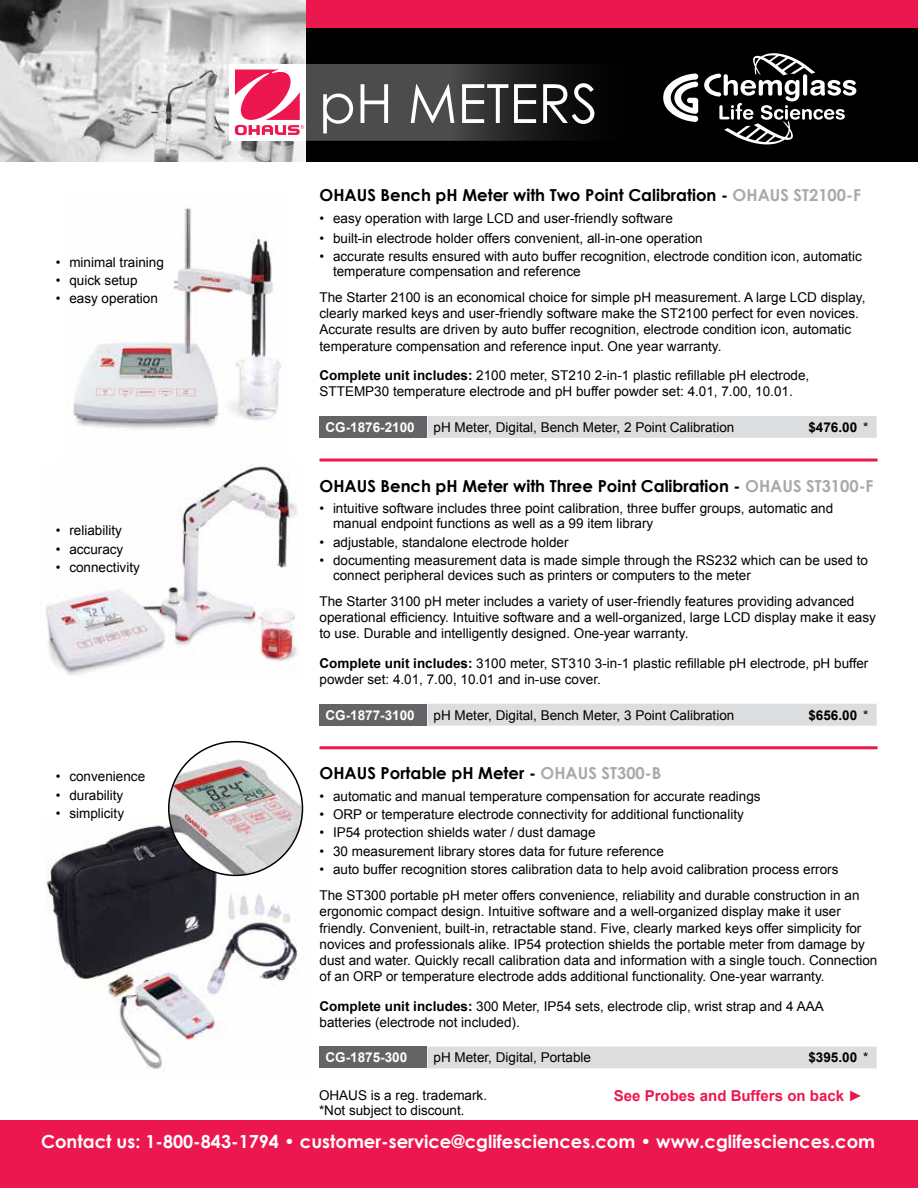
<style>
.page{position:relative;width:918px;height:1188px;background:#fff}
.page>*{position:absolute;margin:0;border:0;box-sizing:border-box;transform-origin:0 0}
.t1{font:54px "Century Gothic";color:#fff}
.t2{font:700 18px "Century Gothic";color:#fff}
.t3{font:700 16.5px "Century Gothic";color:#000}
.t4{font:700 15px "Arial";color:#ed174f}
.t5{font:13.5px/16.2px "Arial";color:#000}
.t6{font:700 13.5px "Arial";color:#fff}
.t7{font:700 13.5px "Arial";color:#000}
.s1{color:#a7a9ac}
.s2{font-weight:700}
.s3{font-weight:400}
</style>
<div class="page">
<div style="left:0;top:0;width:918px;height:162px;background:#000"></div>
<div style="left:306px;top:0;width:612px;height:28px;background:#ed174f"></div>
<div style="left:0;top:1120px;width:918px;height:68px;background:#ed174f"></div>
<svg style="left:663px;top:73px;width:35px;height:49px"></svg>
<svg style="left:704px;top:53px;width:152px;height:91px"></svg>
<img style="left:0;top:0;width:306px;height:162px">
<svg style="left:306px;top:64px;width:271px;height:76px;background:#3a3a3a"></svg>
<div style="left:230px;top:64px;width:76px;height:76px;background:#fff"></div>
<svg style="left:235px;top:70px;width:69px;height:65px"></svg>
<img style="left:73px;top:207px;width:209px;height:257px">
<hr style="left:320px;top:459px;width:558px;height:3px;background:#ed174f">
<hr style="left:320px;top:746px;width:558px;height:3px;background:#ed174f">
<div style="left:320px;top:416px;width:108px;height:22px;background:#636466"></div>
<div style="left:428px;top:416px;width:449px;height:22px;background:#dcddde"></div>
<div style="left:320px;top:704px;width:108px;height:22px;background:#636466"></div>
<div style="left:428px;top:704px;width:449px;height:22px;background:#dcddde"></div>
<div style="left:320px;top:1047px;width:108px;height:21px;background:#636466"></div>
<div style="left:428px;top:1047px;width:449px;height:21px;background:#dcddde"></div>
<img style="left:46px;top:817px;width:257px;height:252px">
<img style="left:46px;top:464px;width:252px;height:211px">
<img style="left:169px;top:742px;width:133px;height:133px;border-radius:67px">
<p class="t5" style="left:56px;top:254px;width:110px">• minimal training</p>
<p class="t5" style="left:56px;top:272px;width:83px">• quick setup</p>
<p class="t5" style="left:56px;top:291px;width:104px">• easy operation</p>
<p class="t5" style="left:56px;top:523px;width:68px">• reliability</p>
<p class="t5" style="left:56px;top:541px;width:69px">• accuracy</p>
<p class="t5" style="left:56px;top:559px;width:86px">• connectivity</p>
<p class="t5" style="left:56px;top:769px;width:91px">• convenience</p>
<p class="t5" style="left:56px;top:787px;width:69px">• durability</p>
<p class="t5" style="left:56px;top:805px;width:70px">• simplicity</p>
<h1 class="t1" style="left:319px;top:66px;width:280px">pH METERS</h1>
<p class="t3" style="left:320px;top:183px;width:543px">OHAUS Bench pH Meter with Two Point Calibration - <span class="s1">OHAUS ST2100-F</span></p>
<p class="t5" style="left:320px;top:210px;width:355px">• easy operation with large LCD and user-friendly software</p>
<p class="t5" style="left:320px;top:230px;width:385px">• built-in electrode holder offers convenient, all-in-one operation</p>
<p class="t5" style="left:333px;top:249px;width:530px;line-height:15px;text-indent:-14px">• accurate results ensured with auto buffer recognition, electrode condition icon, automatic temperature compensation and reference</p>
<p class="t5" style="left:320px;top:289px;width:548px">The Starter 2100 is an economical choice for simple pH measurement. A large LCD display, clearly marked keys and user-friendly software make the ST2100 perfect for even novices.<br>Accurate results are driven by auto buffer recognition, electrode condition icon, automatic temperature compensation and reference input. One year warranty.</p>
<p class="t5" style="left:320px;top:368px;width:491px"><span class="s2">Complete unit includes:</span> 2100 meter, ST210 2-in-1 plastic refillable pH electrode,<br>STTEMP30 temperature electrode and pH buffer powder set: 4.01, 7.00, 10.01.</p>
<p class="t6" style="left:326px;top:418px;width:91px">CG-1876-2100</p>
<p class="t5" style="left:434px;top:419px;width:302px">pH Meter, Digital, Bench Meter, 2 Point Calibration</p>
<p class="t7" style="left:808px;top:418px;width:62px">$476.00 <span class="s3">*</span></p>
<p class="t3" style="left:320px;top:473px;width:556px">OHAUS Bench pH Meter with Three Point Calibration - <span class="s1">OHAUS ST3100-F</span></p>
<p class="t5" style="left:333px;top:501px;width:502px;line-height:15px;text-indent:-14px">• intuitive software includes three point calibration, three buffer groups, automatic and manual endpoint functions as well as a 99 item library</p>
<p class="t5" style="left:320px;top:534px;width:251px">• adjustable, standalone electrode holder</p>
<p class="t5" style="left:333px;top:553px;width:537px;line-height:15px;text-indent:-14px">• documenting measurement data is made simple through the RS232 which can be used to connect peripheral devices such as printers or computers to the meter</p>
<p class="t5" style="left:320px;top:593px;width:558px">The Starter 3100 pH meter includes a variety of user-friendly features providing advanced operational efficiency. Intuitive software and a well-organized, large LCD display make it easy to use. Durable and intelligently designed. One-year warranty.</p>
<p class="t5" style="left:320px;top:655px;width:550px"><span class="s2">Complete unit includes:</span> 3100 meter, ST310 3-in-1 plastic refillable pH electrode, pH buffer powder set: 4.01, 7.00, 10.01 and in-use cover.</p>
<p class="t6" style="left:326px;top:706px;width:91px">CG-1877-3100</p>
<p class="t5" style="left:434px;top:707px;width:302px">pH Meter, Digital, Bench Meter, 3 Point Calibration</p>
<p class="t7" style="left:808px;top:706px;width:62px">$656.00 <span class="s3">*</span></p>
<p class="t3" style="left:320px;top:761px;width:343px">OHAUS Portable pH Meter - <span class="s1">OHAUS ST300-B</span></p>
<p class="t5" style="left:320px;top:788px;width:443px">• automatic and manual temperature compensation for accurate readings</p>
<p class="t5" style="left:320px;top:807px;width:426px">• ORP or temperature electrode connectivity for additional functionality</p>
<p class="t5" style="left:320px;top:825px;width:278px">• IP54 protection shields water / dust damage</p>
<p class="t5" style="left:320px;top:843px;width:346px">• 30 measurement library stores data for future reference</p>
<p class="t5" style="left:320px;top:856px;width:542px;line-height:26.2px">• auto buffer recognition stores calibration data to help avoid calibration process errors<br>The ST300 portable pH meter offers convenience, reliability and durable construction in an</p>
<p class="t5" style="left:320px;top:904px;width:559px">ergonomic compact design. Intuitive software and a well-organized display make it user friendly. Convenient, built-in, retractable stand. Five, clearly marked keys offer simplicity for novices and professionals alike. IP54 protection shields the portable meter from damage by dust and water. Quickly recall calibration data and information with a single touch. Connection of an ORP or temperature electrode adds additional functionality. One-year warranty.</p>
<p class="t5" style="left:320px;top:998px;width:506px"><span class="s2">Complete unit includes:</span> 300 Meter, IP54 sets, electrode clip, wrist strap and 4 AAA batteries (electrode not included).</p>
<p class="t6" style="left:326px;top:1049px;width:83px">CG-1875-300</p>
<p class="t5" style="left:434px;top:1050px;width:159px">pH Meter, Digital, Portable</p>
<p class="t7" style="left:808px;top:1049px;width:62px">$395.00 <span class="s3">*</span></p>
<p class="t5" style="left:319px;top:1088px;width:170px;line-height:15px">OHAUS is a reg. trademark. *Not subject to discount.</p>
<p class="t4" style="left:614px;top:1086px;width:251px">See Probes and Buffers on back ►</p>
<h2 class="t2" style="left:41px;top:1127px;width:836px">Contact us: 1-800-843-1794 • customer-service@cglifesciences.com • www.cglifesciences.com</h2>
</div>
